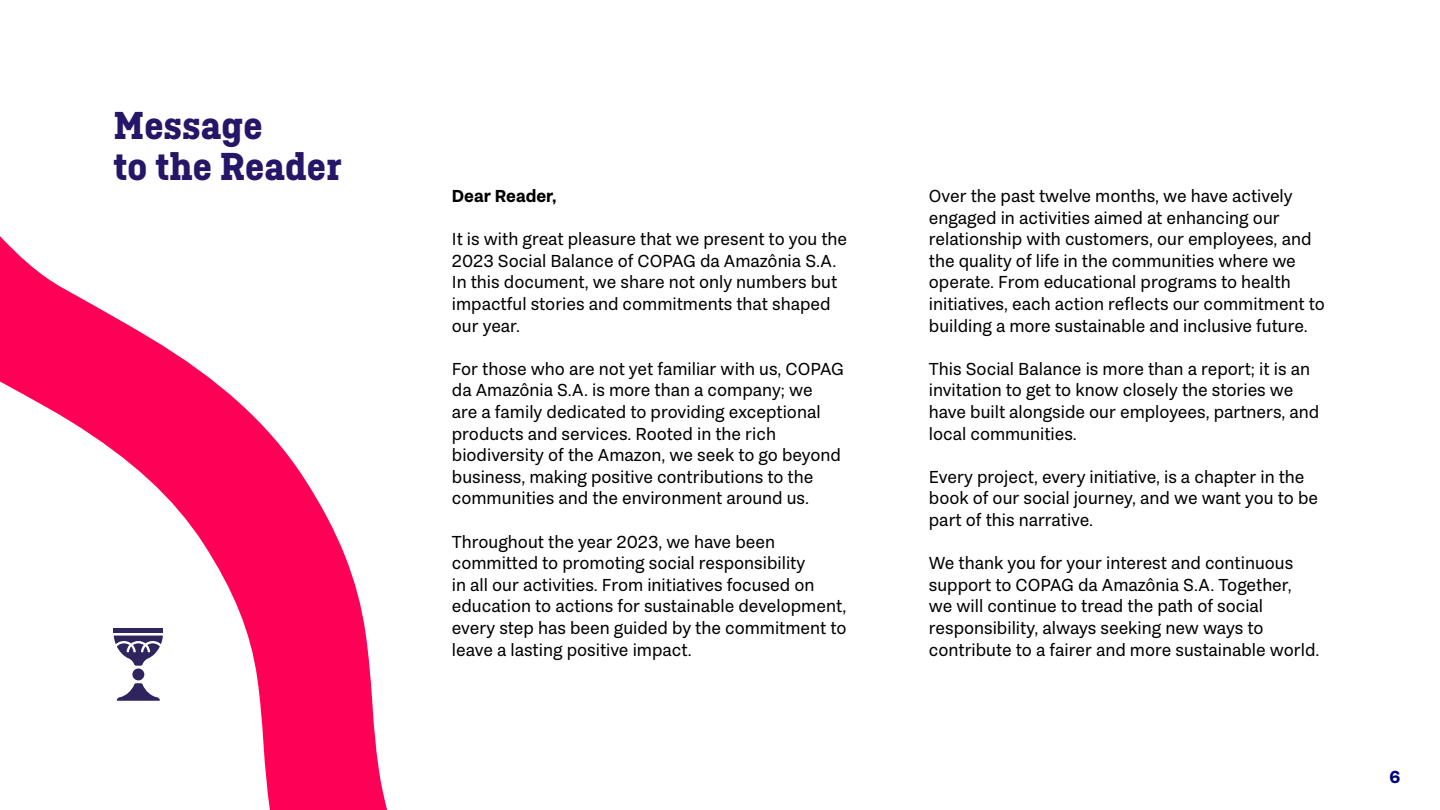
<style>
.page{position:relative;width:1440px;height:810px;background:#fff}
.page>*{position:absolute;margin:0;border:0;box-sizing:border-box;transform-origin:0 0}
.t1{font:700 41.25px/41.2px "Ciutadella Slab";color:#271668}
.t2{font:18px/21.6px "Passenger Sans";color:#000}
.t3{font:700 18px "Passenger Sans";color:#000}
.t4{font:700 18px "Passenger Sans";color:#00017e}
</style>
<div class="page">
<svg style="left:0;top:236px;width:388px;height:574px"></svg>
<h1 class="t1" style="left:114px;top:105px;width:230px">Message<br>to the Reader</h1>
<p class="t3" style="left:452px;top:186px;width:106px">Dear Reader,</p>
<p class="t2" style="left:452px;top:228px;width:397px">It is with great pleasure that we present to you the 2023 Social Balance of COPAG da Amazônia S.A.<br>In this document, we share not only numbers but impactful stories and commitments that shaped our year.</p>
<p class="t2" style="left:452px;top:358px;width:394px">For those who are not yet familiar with us, COPAG da Amazônia S.A. is more than a company; we<br>are a family dedicated to providing exceptional products and services. Rooted in the rich biodiversity of the Amazon, we seek to go beyond business, making positive contributions to the communities and the environment around us.</p>
<p class="t2" style="left:452px;top:531px;width:396px">Throughout the year 2023, we have been committed to promoting social responsibility<br>in all our activities. From initiatives focused on education to actions for sustainable development, every step has been guided by the commitment to leave a lasting positive impact.</p>
<p class="t2" style="left:929px;top:185px;width:398px">Over the past twelve months, we have actively engaged in activities aimed at enhancing our relationship with customers, our employees, and the quality of life in the communities where we operate. From educational programs to health initiatives, each action reflects our commitment to building a more sustainable and inclusive future.</p>
<p class="t2" style="left:929px;top:358px;width:392px">This Social Balance is more than a report; it is an invitation to get to know closely the stories we have built alongside our employees, partners, and local communities.</p>
<p class="t2" style="left:929px;top:466px;width:391px">Every project, every initiative, is a chapter in the book of our social journey, and we want you to be part of this narrative.</p>
<p class="t2" style="left:929px;top:552px;width:392px">We thank you for your interest and continuous support to COPAG da Amazônia S.A. Together, we will continue to tread the path of social responsibility, always seeking new ways to contribute to a fairer and more sustainable world.</p>
<p class="t4" style="left:1390px;top:767px;width:12px">6</p>
</div>
